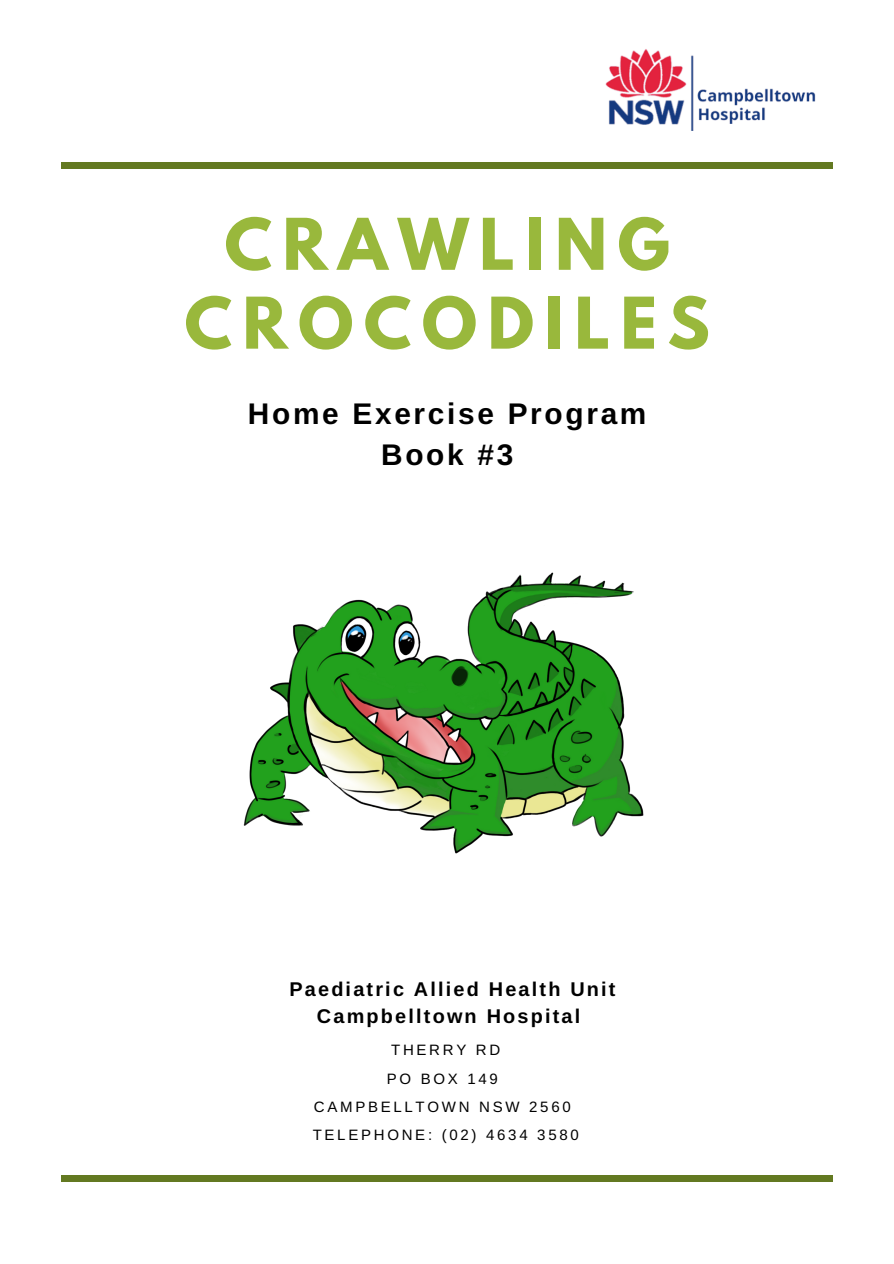
<style>
.page{position:relative;width:894px;height:1264px;background:#fff}
.page>*{position:absolute;margin:0;border:0;box-sizing:border-box;transform-origin:0 0}
.t1{font:700 63px/78.8px "League Spartan";letter-spacing:.165em;color:#99b83c;text-align:center}
.t2{font:700 29.85px/41.7px "Arimo";letter-spacing:.09em;color:#000;text-align:center}
.t3{font:700 19.8px/27px "Arimo";letter-spacing:.11em;color:#000;text-align:center}
.t4{font:15px/28.2px "Arimo";letter-spacing:.18em;color:#000;text-align:center}
</style>
<div class="page">
<div style="left:61px;top:162px;width:771px;height:7px;background:#637921"></div>
<div style="left:61px;top:1175px;width:771px;height:6px;background:#637921"></div>
<img style="left:605px;top:49px;width:211px;height:82px">
<img style="left:243px;top:572px;width:401px;height:282px">
<h1 class="t1" style="left:184px;top:213px;width:526px">CRAWLING<br>CROCODILES</h1>
<h2 class="t2" style="left:248px;top:392px;width:400px">Home Exercise Program<br>Book #3</h2>
<h3 class="t3" style="left:289px;top:975px;width:327px">Paediatric Allied Health Unit<br>Campbelltown Hospital</h3>
<p class="t4" style="left:312px;top:1036px;width:267px">THERRY RD<br>PO BOX 149<br>CAMPBELLTOWN NSW 2560<br>TELEPHONE: (02) 4634 3580</p>
</div>
